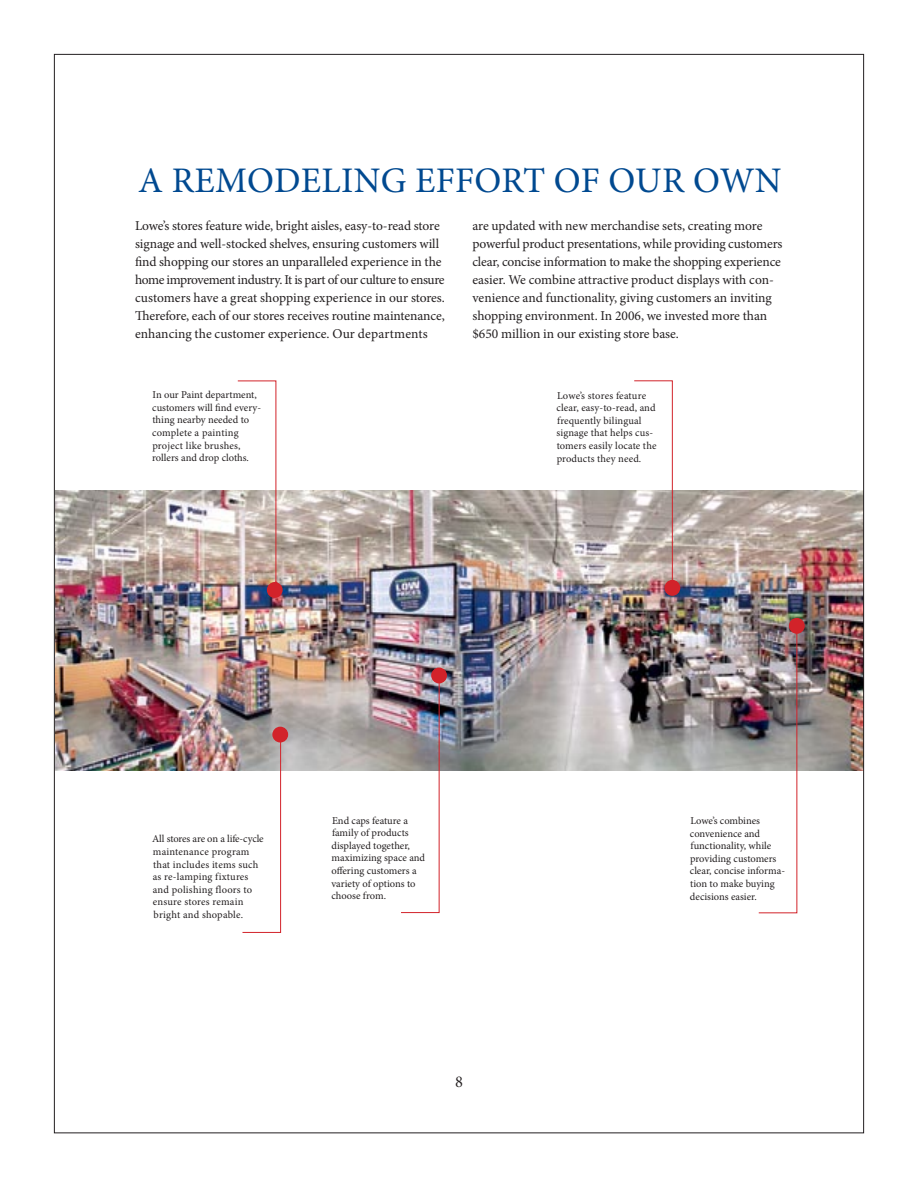
<style>
.page{position:relative;width:918px;height:1188px;background:#fff}
.page>*{position:absolute;margin:0;border:0;box-sizing:border-box;transform-origin:0 0}
.t1{font:36px "Minion Pro";color:#004990}
.t2{font:13.5px/18px "Minion Pro";letter-spacing:-.01em;color:#231f20}
.t3{font:10.5px/12.6px "Minion Pro";color:#231f20}
</style>
<div class="page">
<img style="left:56px;top:491px;width:806px;height:280px">
<div style="left:432px;top:668px;width:14px;height:15px;background:#d2232a;border-radius:50%"></div>
<div style="left:431px;top:668px;width:16px;height:15px;border:2px solid #d2232a;border-radius:50%"></div>
<img style="left:400px;top:671px;width:41px;height:242px">
<div style="left:273px;top:727px;width:14px;height:15px;background:#d2232a;border-radius:50%"></div>
<div style="left:272px;top:727px;width:16px;height:15px;border:2px solid #d2232a;border-radius:50%"></div>
<svg style="left:242px;top:734px;width:40px;height:199px"></svg>
<div style="left:790px;top:619px;width:14px;height:14px;background:#d2232a;border-radius:50%"></div>
<div style="left:789px;top:618px;width:16px;height:16px;border:2px solid #d2232a;border-radius:50%"></div>
<img style="left:758px;top:624px;width:40px;height:290px">
<div style="left:665px;top:581px;width:15px;height:14px;background:#d2232a;border-radius:50%"></div>
<div style="left:664px;top:580px;width:16px;height:16px;border:2px solid #d2232a;border-radius:50%"></div>
<svg style="left:633px;top:380px;width:41px;height:209px"></svg>
<div style="left:268px;top:583px;width:14px;height:14px;background:#d2232a;border-radius:50%"></div>
<div style="left:267px;top:582px;width:16px;height:16px;border:2px solid #d2232a;border-radius:50%"></div>
<svg style="left:237px;top:380px;width:40px;height:204px"></svg>
<h1 class="t1" style="left:138px;top:156px;width:321px">A Remodeling effor</h1>
<h1 class="t1" style="left:523px;top:156px;width:112px">t of our</h1>
<h1 class="t1" style="left:693px;top:156px;width:90px">ow n</h1>
<p class="t2" style="left:135px;top:216px;width:311px">Lowe’s stores feature wide, bright aisles, easy-to-read store signage and well-stocked shelves, ensuring customers will find shopping our stores an unparalleled experience in the home improvement industry. It is part of our culture to ensure customers have a great shopping experience in our stores.<br>Therefore, each of our stores receives routine maintenance, enhancing the customer experience. Our departments</p>
<p class="t2" style="left:472px;top:216px;width:311px">are updated with new merchandise sets, creating more powerful product presentations, while providing customers clear, concise information to make the shopping experience easier. We combine attractive product displays with con&shy;venience and functionality, giving customers an inviting shopping environment. In 2006, we invested more than $650 million in our existing store base.</p>
<p class="t3" style="left:152px;top:389px;width:110px">In our Paint department, customers will find every&shy;thing nearby needed to complete a painting project like brushes, rollers and drop cloths.</p>
<p class="t3" style="left:556px;top:389px;width:102px">Lowe’s stores feature clear, easy-to-read, and frequently bilingual signage that helps cus&shy;tomers easily locate the products they need.</p>
<p class="t3" style="left:152px;top:833px;width:113px">All stores are on a life-cycle maintenance program that includes items such as re-lamping fixtures and polishing floors to ensure stores remain bright and shopable.</p>
<p class="t3" style="left:331px;top:814px;width:95px">End caps feature a family of products displayed together, maximizing space and offering customers a variety of options to choose from.</p>
<p class="t3" style="left:690px;top:814px;width:97px">Lowe’s combines convenience and functionality, while providing customers clear, concise informa&shy;tion to make buying decisions easier.</p>
</div>
